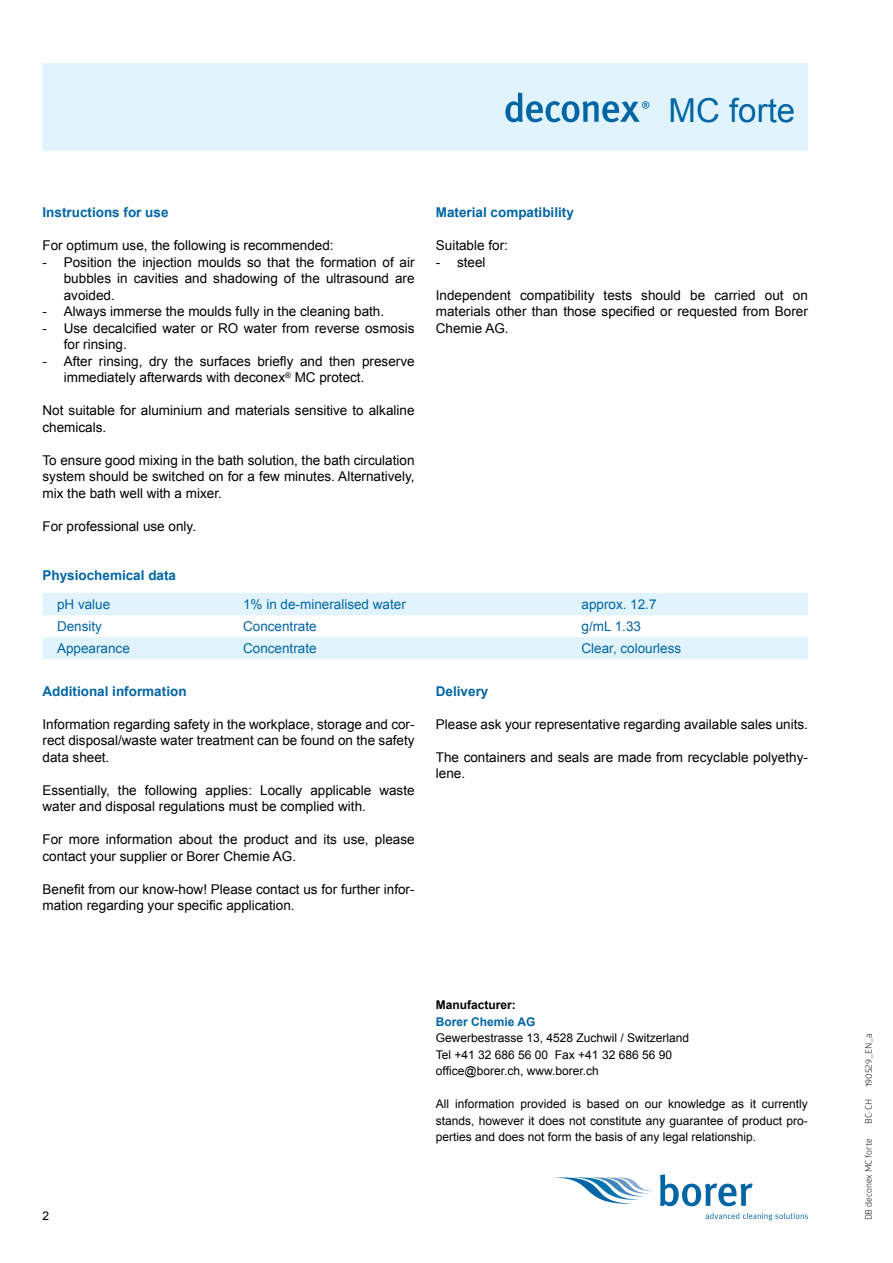
<style>
.page{position:relative;width:893px;height:1263px;background:#fff}
.page>*{position:absolute;margin:0;border:0;box-sizing:border-box;transform-origin:0 0}
.t1{font:33px "Arial";color:#0065a4}
.t2{font:13.5px/16.5px "Arial";color:#000}
.t3{font:13.5px "Arial";color:#0065a4}
.t4{font:700 13.5px "Arial";color:#0065a4}
.t5{font:12px/16.5px "Arial";color:#000}
.t6{font:700 12px "Arial";color:#000}
.t7{font:700 12px "Arial";color:#0065a4}
.t8{font:9px "Glober";color:#000}
</style>
<div class="page">
<svg style="left:553px;top:1177px;width:101px;height:27px"></svg>
<svg style="left:660px;top:1174px;width:93px;height:32px"></svg>
<svg style="left:706px;top:1213px;width:102px;height:7px"></svg>
<div style="left:43px;top:64px;width:765px;height:87px;background:#e1f4fd"></div>
<svg style="left:505px;top:93px;width:144px;height:29px"></svg>
<svg style="left:43px;top:593px;width:765px;height:66px;fill:#e1f4fd"></svg>
<h1 class="t1" style="left:669px;top:88px;width:128px">MC forte</h1>
<p class="t4" style="left:43px;top:203px;width:128px">Instructions for use</p>
<p class="t2" style="left:43px;top:237px;width:293px">For optimum use, the following is recommended:</p>
<p class="t2" style="left:64px;top:253px;width:352px;text-align:justify;text-indent:-21px">- Position the injection moulds so that the formation of air bubbles in cavities and shadowing of the ultrasound are avoided.</p>
<p class="t2" style="left:43px;top:303px;width:343px">- Always immerse the moulds fully in the cleaning bath.</p>
<p class="t2" style="left:64px;top:319px;width:352px;text-indent:-21px">- Use decalcified water or RO water from reverse osmosis for rinsing.</p>
<p class="t2" style="left:64px;top:352px;width:352px;text-indent:-21px">- After rinsing, dry the surfaces briefly and then preserve immediately afterwards with deconex<sup>®</sup> MC protect.</p>
<p class="t2" style="left:43px;top:402px;width:374px">Not suitable for aluminium and materials sensitive to alkaline chemicals.</p>
<p class="t2" style="left:43px;top:451px;width:374px;text-align:justify">To ensure good mixing in the bath solution, the bath circulation system should be switched on for a few minutes. Alternatively, mix the bath well with a mixer.</p>
<p class="t2" style="left:43px;top:517px;width:155px">For professional use only.</p>
<p class="t4" style="left:436px;top:203px;width:140px">Material compatibility</p>
<p class="t2" style="left:436px;top:237px;width:74px">Suitable for:</p>
<p class="t2" style="left:436px;top:253px;width:51px">- steel</p>
<p class="t2" style="left:436px;top:286px;width:374px;text-align:justify">Independent compatibility tests should be carried out on materials other than those specified or requested from Borer Chemie AG.</p>
<p class="t4" style="left:43px;top:566px;width:135px">Physiochemical data</p>
<p class="t3" style="left:57px;top:595px;width:55px">pH value</p>
<p class="t3" style="left:243px;top:595px;width:164px">1% in de-mineralised water</p>
<p class="t3" style="left:581px;top:595px;width:77px">approx. 12.7</p>
<p class="t3" style="left:57px;top:617px;width:47px">Density</p>
<p class="t3" style="left:243px;top:617px;width:75px">Concentrate</p>
<p class="t3" style="left:581px;top:617px;width:61px">g/mL 1.33</p>
<p class="t3" style="left:57px;top:639px;width:74px">Appearance</p>
<p class="t3" style="left:243px;top:639px;width:75px">Concentrate</p>
<p class="t3" style="left:581px;top:639px;width:101px">Clear, colourless</p>
<p class="t4" style="left:43px;top:681px;width:146px">Additional information</p>
<p class="t2" style="left:43px;top:715px;width:374px;text-align:justify">Information regarding safety in the workplace, storage and cor&shy;rect disposal/waste water treatment can be found on the safety data sheet.</p>
<p class="t2" style="left:43px;top:781px;width:374px">Essentially, the following applies: Locally applicable waste water and disposal regulations must be complied with.</p>
<p class="t2" style="left:43px;top:831px;width:374px">For more information about the product and its use, please contact your supplier or Borer Chemie AG.</p>
<p class="t2" style="left:43px;top:880px;width:374px">Benefit from our know-how! Please contact us for further infor&shy;mation regarding your specific application.</p>
<p class="t4" style="left:436px;top:681px;width:54px">Delivery</p>
<p class="t2" style="left:436px;top:715px;width:374px">Please ask your representative regarding available sales units.</p>
<p class="t2" style="left:436px;top:748px;width:374px">The containers and seals are made from recyclable polyethy&shy;lene.</p>
<p class="t5" style="left:43px;top:1208px;width:8px">2</p>
<p class="t6" style="left:436px;top:996px;width:82px">Manufacturer:</p>
<p class="t7" style="left:436px;top:1013px;width:101px">Borer Chemie AG</p>
<p class="t5" style="left:436px;top:1030px;width:255px">Gewerbestrasse 13, 4528 Zuchwil / Switzerland<br>Tel +41 32 686 56 00 Fax +41 32 686 56 90 office@borer.ch, www.borer.ch</p>
<p class="t5" style="left:436px;top:1096px;width:374px;text-align:justify">All information provided is based on our knowledge as it currently stands, however it does not constitute any guarantee of product pro&shy;perties and does not form the basis of any legal relationship.</p>
<p class="t8" style="left:862px;top:1087px;width:55px;rotate:-90deg">190529_EN_a</p>
<p class="t8" style="left:862px;top:1124px;width:26px;rotate:-90deg">BC-CH</p>
<p class="t8" style="left:862px;top:1220px;width:83px;rotate:-90deg">DB deconex MC forte</p>
</div>
